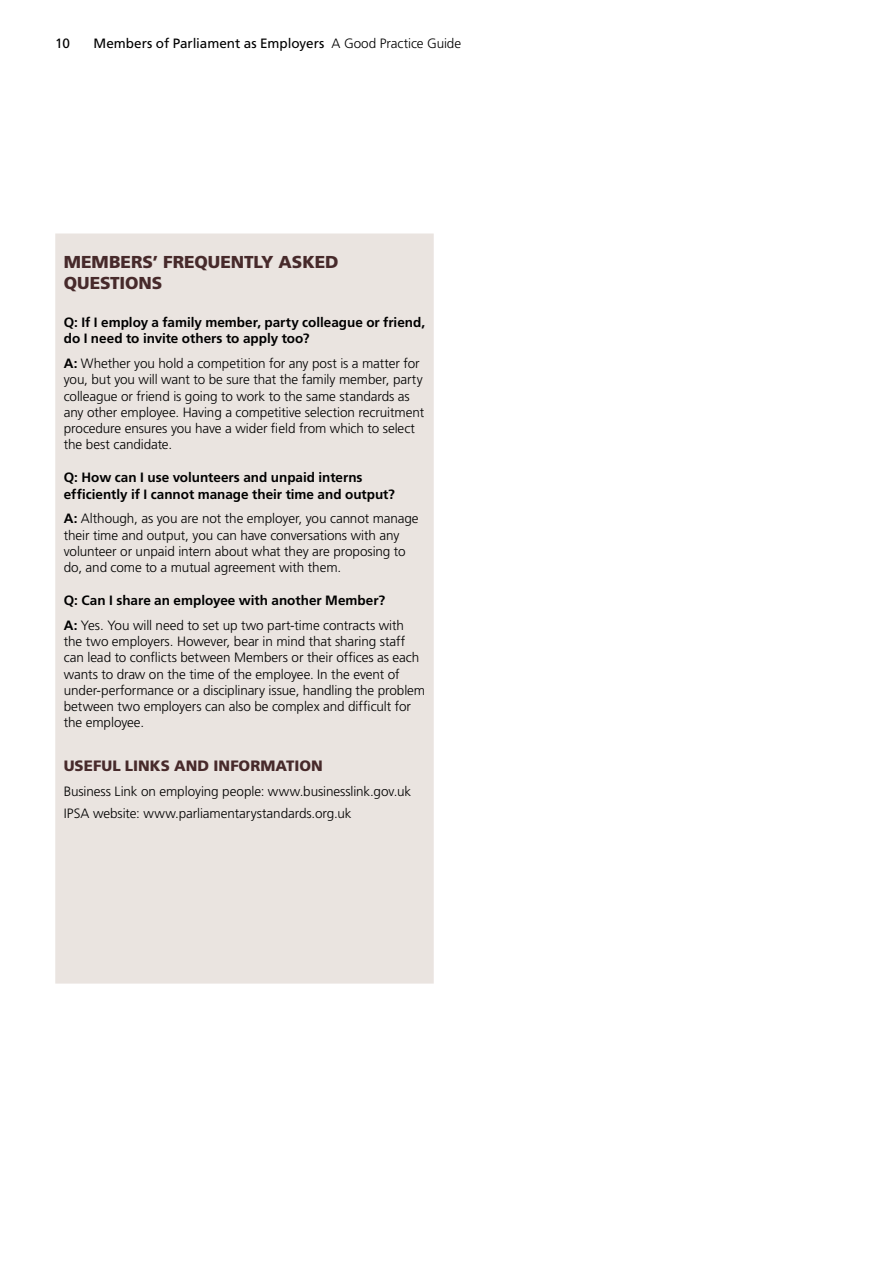
<style>
.page{position:relative;width:893px;height:1263px;background:#fff}
.page>*{position:absolute;margin:0;border:0;box-sizing:border-box;transform-origin:0 0}
.t1{font:900 17.25px/20.7px "Frutiger LT Std";letter-spacing:-.005em;color:#472a2b}
.t2{font:900 15px "Frutiger LT Std";letter-spacing:.005em;color:#472a2b}
.t3{font:300 13.5px/16.2px "Frutiger LT Std";letter-spacing:-.005em;color:#000}
.t4{font:700 13.5px/16.2px "Frutiger LT Std";color:#000}
.t5{font:13.5px "Frutiger LT Std";color:#000}
.s1{font-weight:300}
.s2{font-weight:700}
</style>
<div class="page">
<div style="left:55px;top:233px;width:379px;height:750px;background:#eae4e0"></div>
<p class="t5" style="left:55px;top:36px;width:16px">10</p>
<p class="t5" style="left:94px;top:36px;width:369px">Members of Parliament as Employers <span class="s1">A Good Practice Guide</span></p>
<p class="t1" style="left:64px;top:252px;width:276px">MEMBERS’ FREQUENTLY ASKED<br>QUESTIONS</p>
<p class="t4" style="left:64px;top:314px;width:363px">Q: If I employ a family member, party colleague or friend, do I need to invite others to apply too?</p>
<p class="t3" style="left:64px;top:356px;width:362px"><span class="s2">A:</span> Whether you hold a competition for any post is a matter for you, but you will want to be sure that the family member, party colleague or friend is going to work to the same standards as any other employee. Having a competitive selection recruitment procedure ensures you have a wider field from which to select the best candidate.</p>
<p class="t4" style="left:64px;top:470px;width:333px">Q: How can I use volunteers and unpaid interns efficiently if I cannot manage their time and output?</p>
<p class="t3" style="left:64px;top:511px;width:356px"><span class="s2">A:</span> Although, as you are not the employer, you cannot manage their time and output, you can have conversations with any volunteer or unpaid intern about what they are proposing to do, and come to a mutual agreement with them.</p>
<p class="t3" style="left:64px;top:588px;width:342px;line-height:24.8px"><span class="s2">Q: Can I share an employee with another Member?<br>A:</span> Yes. You will need to set up two part-time contracts with</p>
<p class="t3" style="left:64px;top:634px;width:363px">the two employers. However, bear in mind that sharing staff can lead to conflicts between Members or their offices as each wants to draw on the time of the employee. In the event of under-performance or a disciplinary issue, handling the problem between two employers can also be complex and difficult for the employee.</p>
<p class="t2" style="left:64px;top:756px;width:123px">USEFUL LINKS AND</p>
<p class="t2" style="left:214px;top:756px;width:11px">INFOR</p>
<p class="t2" style="left:260px;top:756px;width:26px">MATION</p>
<p class="t3" style="left:64px;top:780px;width:349px;line-height:22.2px">Business Link on employing people: www.businesslink.gov.uk<br>IPSA website: www.parliamentarystandards.org.uk</p>
</div>
